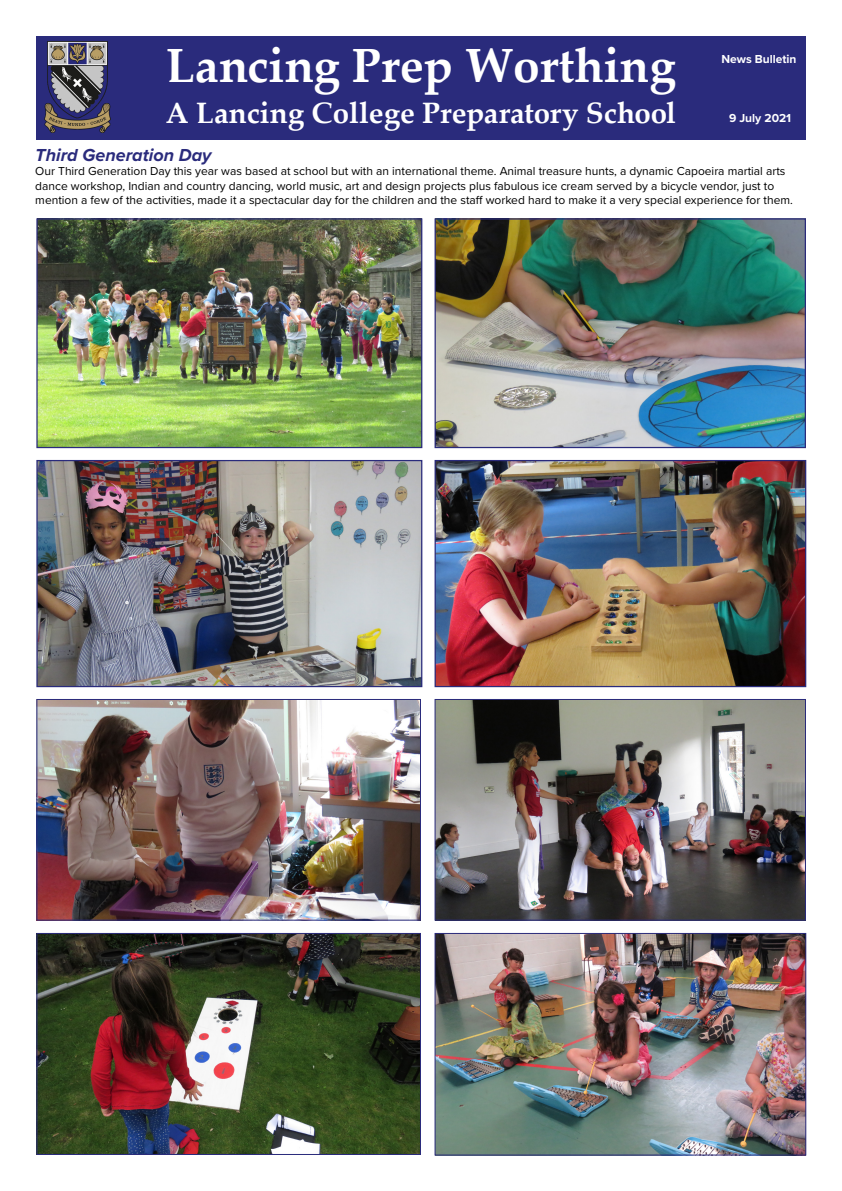
<style>
.page{position:relative;width:842px;height:1191px;background:#fff}
.page>*{position:absolute;margin:0;border:0;box-sizing:border-box;transform-origin:0 0}
.t1{font:700 48px "Palatino Linotype";color:#fff}
.t2{font:700 29.5px "Palatino Linotype";color:#fff}
.t3{font:italic 700 18px "Proxima Nova";color:#2a2b7c}
.t4{font:12px/14.4px "Proxima Nova";color:#000}
.t5{font:700 12px "Proxima Nova";color:#fff}
</style>
<div class="page">
<div style="left:36px;top:36px;width:770px;height:103px;background:#2a2b7c"></div>
<img style="left:44px;top:41px;width:67px;height:91px">
<img style="left:38px;top:220px;width:382px;height:226px">
<div style="left:36px;top:218px;width:386px;height:230px;border:1px solid #2a2b7c"></div>
<img style="left:38px;top:462px;width:382px;height:223px">
<div style="left:36px;top:460px;width:386px;height:227px;border:1px solid #2a2b7c"></div>
<img style="left:38px;top:701px;width:381px;height:217px">
<div style="left:36px;top:699px;width:385px;height:221px;border:1px solid #2a2b7c"></div>
<img style="left:38px;top:935px;width:381px;height:218px">
<div style="left:36px;top:933px;width:385px;height:222px;border:1px solid #2a2b7c"></div>
<img style="left:437px;top:220px;width:367px;height:226px">
<div style="left:435px;top:218px;width:371px;height:230px;border:1px solid #2a2b7c"></div>
<img style="left:437px;top:462px;width:367px;height:223px">
<div style="left:435px;top:460px;width:371px;height:227px;border:1px solid #2a2b7c"></div>
<img style="left:437px;top:701px;width:367px;height:217px">
<div style="left:435px;top:699px;width:371px;height:221px;border:1px solid #2a2b7c"></div>
<img style="left:437px;top:935px;width:367px;height:218px">
<div style="left:435px;top:933px;width:371px;height:222px;border:1px solid #2a2b7c"></div>
<h1 class="t1" style="left:166px;top:32px;width:511px">Lancing Prep Worthing</h1>
<h2 class="t2" style="left:166px;top:92px;width:512px">A Lancing College Preparatory School</h2>
<p class="t5" style="left:721px;top:50px;width:77px">News Bulletin</p>
<p class="t5" style="left:729px;top:110px;width:64px">9 July 2021</p>
<h3 class="t3" style="left:35px;top:141px;width:178px">Third Generation Day</h3>
<p class="t4" style="left:35px;top:163px;width:759px">Our Third Generation Day this year was based at school but with an international theme. Animal treasure hunts, a dynamic Capoeira martial arts dance workshop, Indian and country dancing, world music, art and design projects plus fabulous ice cream served by a bicycle vendor, just to mention a few of the activities, made it a spectacular day for the children and the staff worked hard to make it a very special experience for them.</p>
</div>
